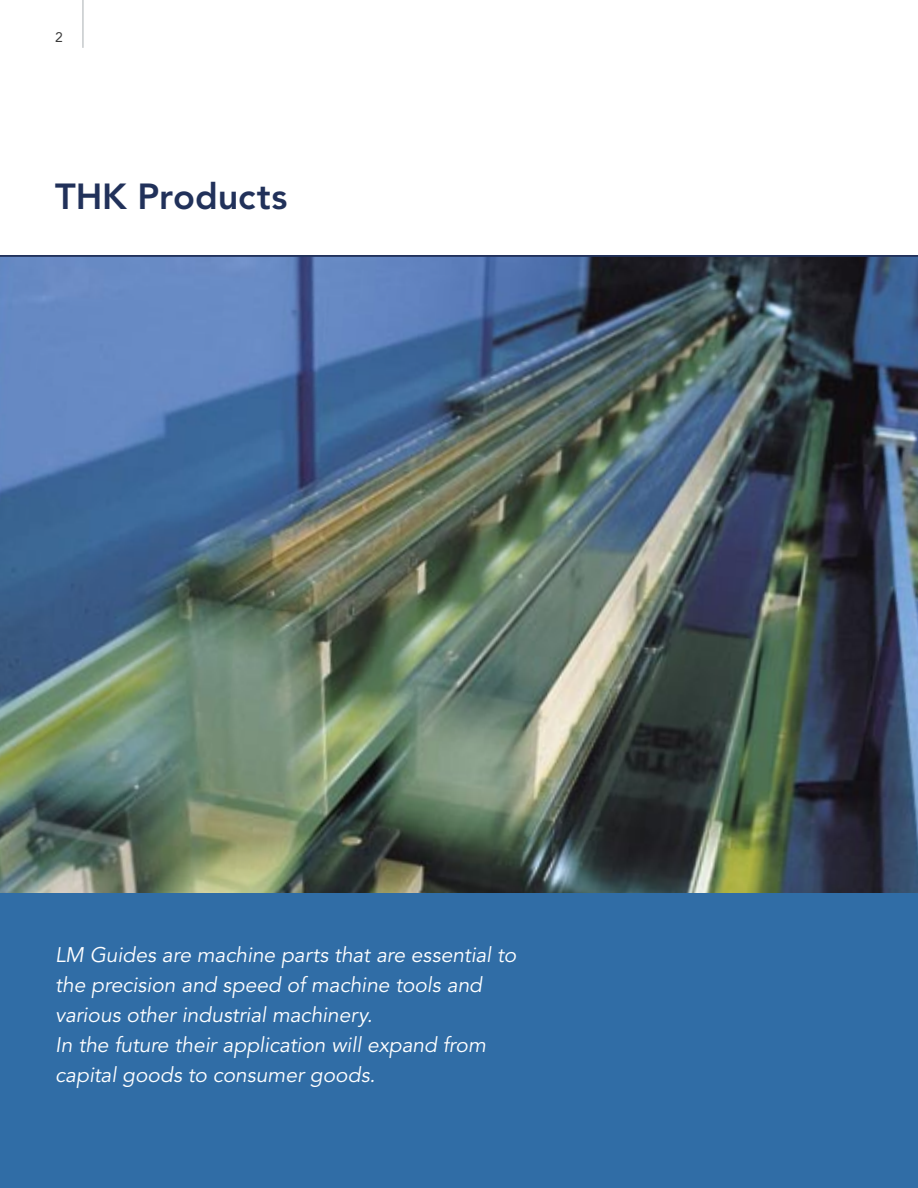
<style>
.page{position:relative;width:918px;height:1188px;background:#fff}
.page>*{position:absolute;margin:0;border:0;box-sizing:border-box;transform-origin:0 0}
.t1{font:800 36px "Avenir";color:#21315a}
.t2{font:italic 21px/30px "Avenir";color:#fff}
.t3{font:13.8px "Avenir";color:#393939}
</style>
<div class="page">
<img style="left:0;top:257px;width:918px;height:636px">
<div style="left:0;top:893px;width:918px;height:295px;background:#306da6"></div>
<hr style="left:83px;top:0;width:1px;height:48px;background:#a9aeb1">
<hr style="left:0;top:255px;width:918px;height:2px;background:#21315a">
<p class="t3" style="left:55px;top:30px;width:9px">2</p>
<h1 class="t1" style="left:55px;top:176px;width:234px">THK Products</h1>
<p class="t2" style="left:55px;top:940px;width:463px">LM Guides are machine parts that are essential to the precision and speed of machine tools and various other industrial machinery.<br>In the future their application will expand from capital goods to consumer goods.</p>
</div>
